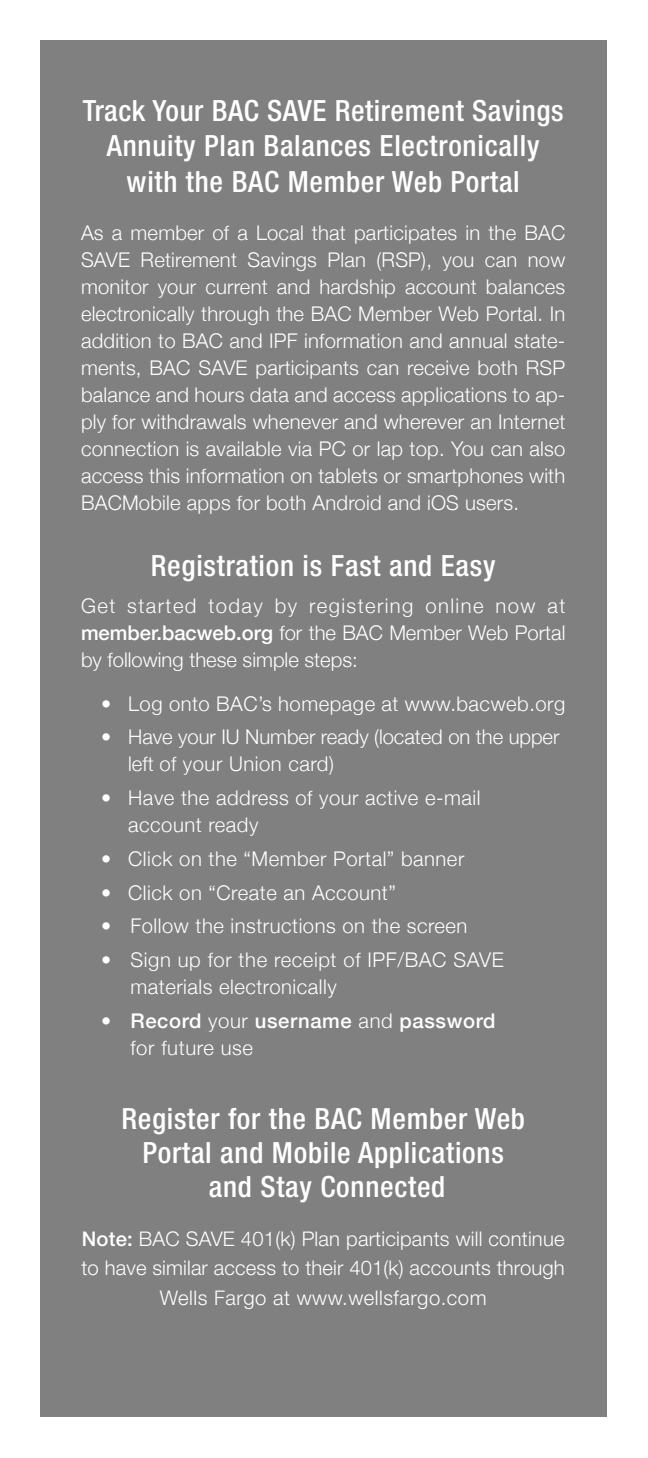
<style>
.page{position:relative;width:648px;height:1458px;background:#fff}
.page>*{position:absolute;margin:0;border:0;box-sizing:border-box;transform-origin:0 0}
.t1{font:500 condensed 29.25px/35.1px "Helvetica Neue LT Pro";letter-spacing:.025em;color:#fff;text-align:center}
.t2{font:300 20.25px/27px "Helvetica Neue";letter-spacing:.025em;color:#fff;text-align:justify}
.t3{font:300 20.25px/29.2px "Helvetica Neue LT Pro";letter-spacing:.01em;color:#fff;text-align:center}
.t4{font:300 20.25px/27px "Helvetica Neue";letter-spacing:-.005em;color:#fff}
.t5{font:500 20.25px/27px "Helvetica Neue";letter-spacing:.03em;color:#fff}
.s1{font-weight:500}
.s2{font-weight:300}
</style>
<div class="page">
<div style="left:40px;top:40px;width:568px;height:1378px;background:#808080"></div>
<h1 class="t1" style="left:83px;top:93px;width:482px">Track Your BAC SAVE Retirement Savings<br>Annuity Plan Balances Electronically with the BAC Member Web Portal</h1>
<p class="t2" style="left:81px;top:218px;width:486px">As a member of a Local that participates in the BAC SAVE Retirement Savings Plan (RSP), you can now monitor your current and hardship account balances electronically through the BAC Member Web Portal. In addition to BAC and IPF information and annual state&shy;ments, BAC SAVE participants can receive both RSP balance and hours data and access applications to ap&shy;ply for withdrawals whenever and wherever an Internet connection is available via PC or lap top. You can also access this information on tablets or smartphones with BACMobile apps for both Android and iOS users.</p>
<h1 class="t1" style="left:151px;top:547px;width:346px">Registration is Fast and Easy</h1>
<p class="t2" style="left:81px;top:591px;width:486px">Get started today by registering online now at <span class="s1">member.bacweb.org</span> for the BAC Member Web Portal by following these simple steps:</p>
<p class="t2" style="left:101px;top:689px;width:466px">• Log onto BAC’s homepage at www.bacweb.org</p>
<p class="t4" style="left:128px;top:723px;width:433px;text-indent:-27px">• Have your IU Number ready (located on the upper left of your Union card)</p>
<p class="t2" style="left:128px;top:783px;width:354px;text-indent:-27px">• Have the address of your active e-mail account ready</p>
<p class="t2" style="left:101px;top:844px;width:365px">• Click on the “Member Portal” banner</p>
<p class="t2" style="left:101px;top:878px;width:296px">• Click on “Create an Account”</p>
<p class="t2" style="left:101px;top:912px;width:368px">• Follow the instructions on the screen</p>
<p class="t2" style="left:130px;top:945px;width:375px;text-indent:-29px">• Sign up for the receipt of IPF/BAC SAVE materials electronically</p>
<p class="t5" style="left:130px;top:1006px;width:366px;text-indent:-29px"><span class="s2">•</span> Record <span class="s2">your</span> username <span class="s2">and</span> password <span class="s2">for future use</span></p>
<h1 class="t1" style="left:121px;top:1102px;width:405px;line-height:33.8px">Register for the BAC Member Web<br>Portal and Mobile Applications and Stay Connected</h1>
<p class="t3" style="left:82px;top:1224px;width:485px"><span class="s1">Note:</span> BAC SAVE 401(k) Plan participants will continue to have similar access to their 401(k) accounts through<br>Wells Fargo at www.wellsfargo.com</p>
</div>
